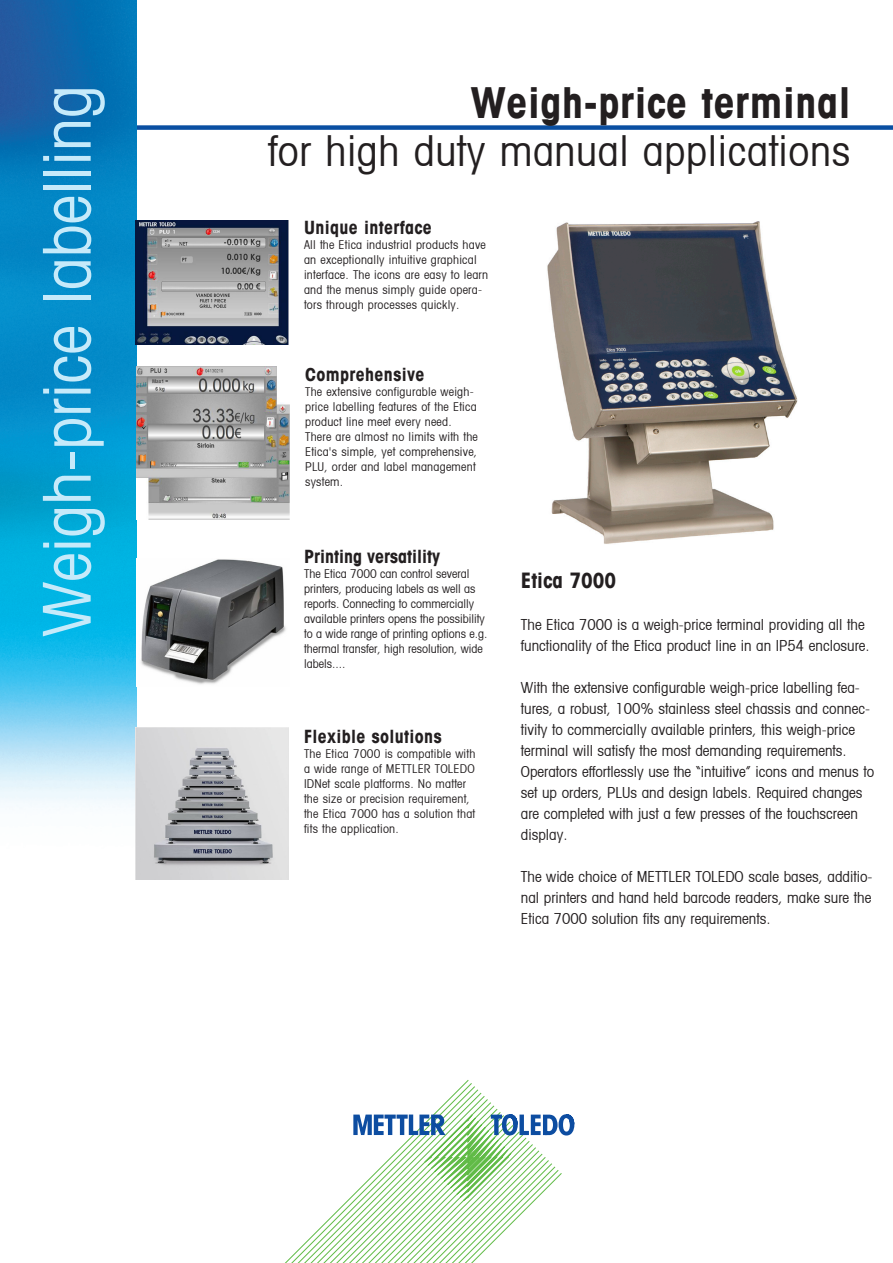
<style>
.page{position:relative;width:893px;height:1263px;background:#fff}
.page>*{position:absolute;margin:0;border:0;box-sizing:border-box;transform-origin:0 0}
.t1{font:condensed 66px "Avant Garde";color:#c6eafa}
._1___Titel{font:condensed 42px "Avant Garde";letter-spacing:.015em;color:#231f20}
._1___Titel-2{font:700 condensed 42px "Avant Garde";letter-spacing:.015em;color:#231f20}
.Lauftext_10_14{font:700 condensed 21px "Avant Garde";color:#231f20}
.Lauf10_14{font:700 condensed 18px "Avant Garde";letter-spacing:.02em;color:#231f20}
.Bildlegende_linksbün{font:700 condensed 18px "Avant Garde";color:#231f20}
.Bildlegende_linksbün-2{font:700 condensed 18px "Avant Garde";letter-spacing:.02em;color:#231f20}
.Lauftext_10_14-2{font:condensed 15px/21px "Avant Garde";color:#231f20}
.Bildlegende_linksbün-3{font:condensed 12px/15px "Avant Garde";letter-spacing:.02em;color:#231f20}
.Bildlegende_linksbün-4{font:condensed 12px/15px "Avant Garde";color:#231f20}
.Lauf10_14-2{font:condensed 12px/15px "Avant Garde";letter-spacing:.02em;color:#231f20}
</style>
<div class="page">
<div style="left:111px;top:125px;width:782px;height:5px;background:#0a4fa2"></div>
<img style="left:0;top:0;width:136px;height:880px">
<svg style="left:285px;top:1080px;width:250px;height:183px"></svg>
<svg style="left:353px;top:1114px;width:221px;height:87px"></svg>
<img style="left:141px;top:559px;width:145px;height:126px">
<img style="left:136px;top:220px;width:153px;height:125px">
<img style="left:136px;top:366px;width:153px;height:153px">
<img style="left:135px;top:727px;width:153px;height:152px">
<img style="left:547px;top:221px;width:250px;height:323px">
<p class="t1" style="left:26px;top:637px;width:553px;rotate:-90deg">Weigh-price labelling</p>
<p class="_1___Titel-2" style="left:471px;top:76px;width:381px">Weigh-price terminal</p>
<p class="_1___Titel" style="left:268px;top:125px;width:584px">for high duty manual applications</p>
<p class="Lauf10_14" style="left:304px;top:216px;width:129px">Unique interface</p>
<p class="Lauf10_14-2" style="left:304px;top:237px;width:186px">All the Etica industrial products have an exceptionally intuitive graphical interface. The icons are easy to learn and the menus simply guide opera&shy;tors through processes quickly.</p>
<p class="Lauf10_14" style="left:305px;top:363px;width:121px">Comprehensive</p>
<p class="Bildlegende_linksbün-3" style="left:305px;top:384px;width:174px">The extensive configurable weigh&shy;price labelling features of the Etica product line meet every need.<br>There are almost no limits with the<br>Etica's simple, yet comprehensive,<br>PLU, order and label management system.</p>
<p class="Bildlegende_linksbün" style="left:304px;top:545px;width:138px">Printing versatility</p>
<p class="Bildlegende_linksbün-4" style="left:304px;top:566px;width:185px">The Etica 7000 can control several printers, producing labels as well as reports. Connecting to commercially available printers opens the possibility to a wide range of printing options e.g. thermal transfer, high resolution, wide labels....</p>
<p class="Bildlegende_linksbün-2" style="left:304px;top:725px;width:139px">Flexible solutions</p>
<p class="Bildlegende_linksbün-3" style="left:304px;top:746px;width:173px">The Etica 7000 is compatible with a wide range of METTLER TOLEDO<br>IDNet scale platforms. No matter the size or precision requirement, the Etica 7000 has a solution that fits the application.</p>
<p class="Lauftext_10_14" style="left:521px;top:567px;width:97px">Etica 7000</p>
<p class="Lauftext_10_14-2" style="left:521px;top:614px;width:350px">The Etica 7000 is a weigh-price terminal providing all the functionality of the Etica product line in an IP54 enclosure.</p>
<p class="Lauftext_10_14-2" style="left:521px;top:677px;width:355px">With the extensive configurable weigh-price labelling fea&shy;tures, a robust, 100% stainless steel chassis and connec&shy;tivity to commercially available printers, this weigh-price terminal will satisfy the most demanding requirements.<br>Operators effortlessly use the “intuitive” icons and menus to set up orders, PLUs and design labels. Required changes are completed with just a few presses of the touchscreen display.</p>
<p class="Lauftext_10_14-2" style="left:521px;top:866px;width:353px;text-align:justify">The wide choice of METTLER TOLEDO scale bases, additio&shy;nal printers and hand held barcode readers, make sure the Etica 7000 solution fits any requirements.</p>
</div>
